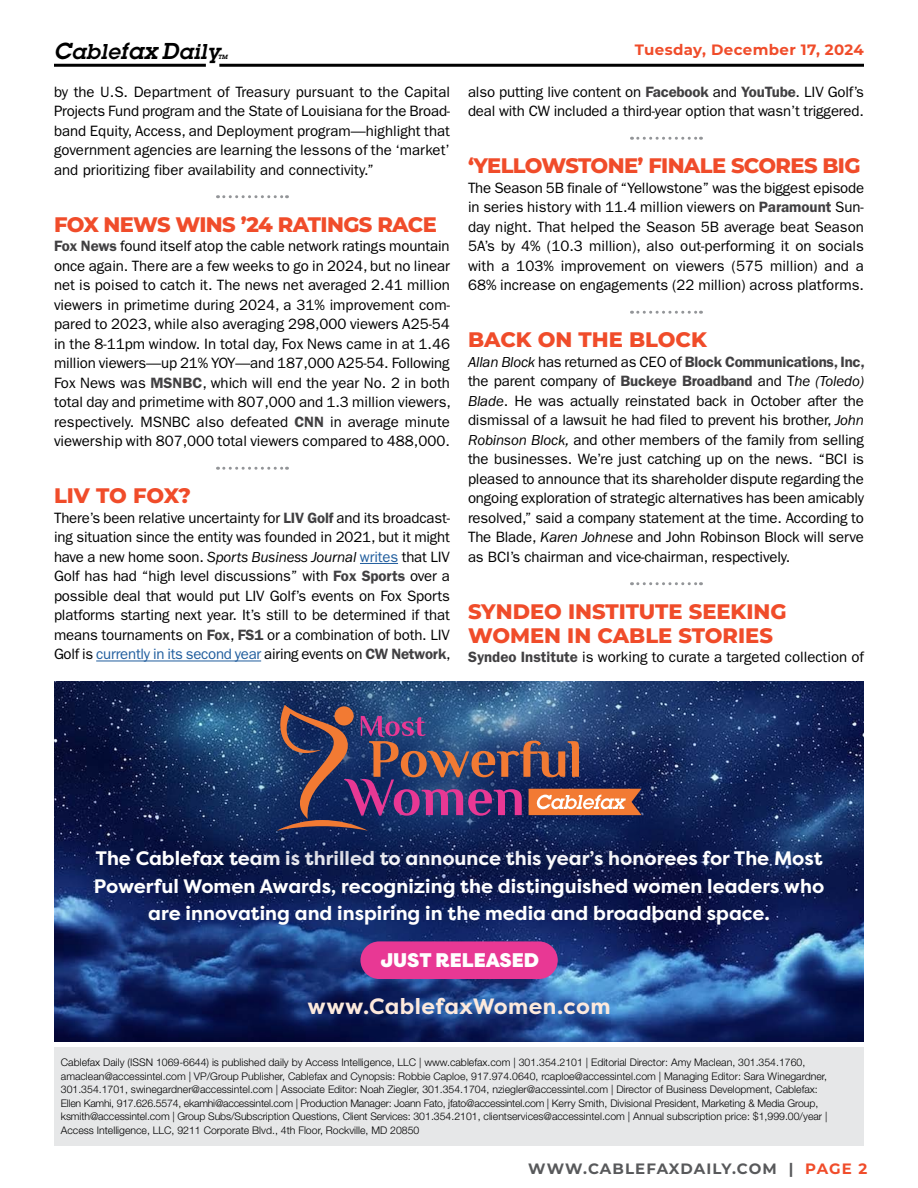
<style>
.page{position:relative;width:918px;height:1188px;background:#fff}
.page>*{position:absolute;margin:0;border:0;box-sizing:border-box;transform-origin:0 0}
.t1{font:700 22.2px "Filson Pro";letter-spacing:.02em;color:#fde9dc}
.t2{font:800 21px/24px "Montserrat";letter-spacing:-.01em;color:#f04c2a}
.t3{font:800 21px "Montserrat";letter-spacing:-.03em;color:#f04c2a}
.t4{font:italic 600 21px "Lubalin Graph Std";letter-spacing:.03em;color:#000}
.t5{font:900 19.65px "Filson Pro";color:#fff}
.t6{font:700 19.5px/27.6px "Filson Pro";color:#fff;text-align:center}
.t7{font:15px/19.5px "ITC Franklin Gothic Std";color:#000;text-align:justify}
.t8{font:700 15px "Montserrat";letter-spacing:.075em;color:#58595b}
.t9{font:700 15px "Montserrat";letter-spacing:.025em;color:#f04c2a}
.t10{font:300 10.5px/13.5px "Helvetica Neue LT Std";color:#000}
.t11{font:italic 600 6px "Lubalin Graph Std";color:#000}
.s1{font-size:22.5px}
.s2{font-weight:600;color:#414042}
.s3{font-style:italic}
.s4{color:#215e9e}
.s5{color:#f04c2a}
</style>
<div class="page">
<div style="left:54px;top:1047px;width:810px;height:98px;background:#e6e7e8"></div>
<hr style="left:219px;top:64px;width:645px;height:3px;background:#000">
<hr style="left:54px;top:64px;width:152px;height:3px;background:#000">
<svg style="left:218px;top:195px;width:69px;height:3px"></svg>
<svg style="left:218px;top:467px;width:69px;height:3px"></svg>
<hr style="left:360px;top:563px;width:38px;height:1px;background:#215e9e">
<hr style="left:96px;top:661px;width:165px;height:1px;background:#215e9e">
<svg style="left:632px;top:137px;width:69px;height:3px"></svg>
<svg style="left:632px;top:311px;width:69px;height:3px"></svg>
<svg style="left:632px;top:582px;width:69px;height:3px"></svg>
<img style="left:54px;top:681px;width:810px;height:360px">
<div style="left:360px;top:941px;width:198px;height:38px;background:#e83894;border-radius:19px"></div>
<div style="left:222px;top:681px;width:475px;height:205px;background:#000b48;opacity:.59"></div>
<svg style="left:271px;top:705px;width:371px;height:126px;background:#4e4769"></svg>
<h2 class="t4" style="left:54px;top:38px;width:167px"><span class="s1">C</span>able<span class="s1">fax D</span>aily</h2>
<p class="t11" style="left:218px;top:53px;width:11px">TM</p>
<p class="t9" style="left:635px;top:39px;width:231px">Tuesday, December 17, 2024</p>
<p class="t7" style="left:54px;top:82px;width:398px">by the U.S. Department of Treasury pursuant to the Capital Projects Fund program and the State of Louisiana for the Broad&shy;band Equity, Access, and Deployment program—highlight that government agencies are learning the lessons of the ‘market’ and prioritizing fiber availability and connectivity.”</p>
<h2 class="t3" style="left:54px;top:209px;width:384px">FOX NEWS WINS ’24 RATINGS RACE</h2>
<p class="t7" style="left:54px;top:237px;width:398px"><span class="s2">Fox News</span> found itself atop the cable network ratings mountain once again. There are a few weeks to go in 2024, but no linear net is poised to catch it. The news net averaged 2.41 million viewers in primetime during 2024, a 31% improvement com&shy;pared to 2023, while also averaging 298,000 viewers A25-54 in the 8-11pm window. In total day, Fox News came in at 1.46 million viewers—up 21% YOY—and 187,000 A25-54. Following Fox News was <span class="s2">MSNBC</span>, which will end the year No. 2 in both total day and primetime with 807,000 and 1.3 million viewers, respectively. MSNBC also defeated <span class="s2">CNN</span> in average minute viewership with 807,000 total viewers compared to 488,000.</p>
<h2 class="t2" style="left:54px;top:483px;width:139px">LIV TO FOX?</h2>
<p class="t7" style="left:54px;top:508px;width:398px">There’s been relative uncertainty for <span class="s2">LIV Golf</span> and its broadcast&shy;ing situation since the entity was founded in 2021, but it might have a new home soon. <span class="s3">Sports Business Journal</span> <span class="s4">writes</span> that LIV Golf has had “high level discussions” with <span class="s2">Fox Sports</span> over a possible deal that would put LIV Golf’s events on Fox Sports platforms starting next year. It’s still to be determined if that means tournaments on <span class="s2">Fox</span>, <span class="s2">FS1</span> or a combination of both. LIV Golf is <span class="s4">currently in its second year</span> airing events on <span class="s2">CW Network</span>,</p>
<p class="t7" style="left:468px;top:82px;width:398px">also putting live content on <span class="s2">Facebook</span> and <span class="s2">YouTube</span>. LIV Golf’s deal with CW included a third-year option that wasn’t triggered.</p>
<h2 class="t3" style="left:468px;top:151px;width:394px">‘YELLOWSTONE’ FINALE SCORES BIG</h2>
<p class="t7" style="left:468px;top:178px;width:398px">The Season 5B finale of “Yellowstone” was the biggest episode in series history with 11.4 million viewers on <span class="s2">Paramount</span> Sun&shy;day night. That helped the Season 5B average beat Season 5A’s by 4% (10.3 million), also out-performing it on socials with a 103% improvement on viewers (575 million) and a 68% increase on engagements (22 million) across platforms.</p>
<h2 class="t2" style="left:468px;top:327px;width:240px">BACK ON THE BLOCK</h2>
<p class="t7" style="left:468px;top:352px;width:399px"><span class="s3">Allan Block</span> has returned as CEO of <span class="s2">Block Communications, Inc, </span>the parent company of <span class="s2">Buckeye Broadband</span> and T<span class="s3">he (Toledo)<br>Blade</span>. He was actually reinstated back in October after the dismissal of a lawsuit he had filed to prevent his brother, <span class="s3">John Robinson Block,</span> and other members of the family from selling the businesses. We’re just catching up on the news. “BCI is pleased to announce that its shareholder dispute regarding the ongoing exploration of strategic alternatives has been amicably resolved,” said a company statement at the time. According to The Blade, <span class="s3">Karen Johnese</span> and John Robinson Block will serve as BCI’s chairman and vice-chairman, respectively.</p>
<h2 class="t2" style="left:468px;top:598px;width:320px">SYNDEO INSTITUTE SEEKING<br>WOMEN IN CABLE STORIES</h2>
<p class="t7" style="left:468px;top:648px;width:398px"><span class="s2">Syndeo Institute</span> is working to curate a targeted collection of</p>
<h3 class="t6" style="left:94px;top:845px;width:732px">The Cablefax team is thrilled to announce this year’s honorees for The Most<br>Powerful Women Awards, recognizing the distinguished women leaders who are innovating and inspiring in the media and broadband space.</h3>
<h3 class="t5" style="left:381px;top:948px;width:160px">JUST RELEASED</h3>
<h1 class="t1" style="left:308px;top:993px;width:304px">www.CablefaxWomen.com</h1>
<p class="t10" style="left:61px;top:1055px;width:768px">Cablefax Daily (ISSN 1069-6644) is published daily by Access Intelligence, LLC | www.cablefax.com | 301.354.2101 | Editorial Director: Amy Maclean, 301.354.1760, amaclean@accessintel.com | VP/Group Publisher, Cablefax and Cynopsis: Robbie Caploe, 917.974.0640, rcaploe@accessintel.com | Managing Editor: Sara Winegardner, 301.354.1701, swinegardner@accessintel.com | Associate Editor: Noah Ziegler, 301.354.1704, nziegler@accessintel.com | Director of Business Development, Cablefax:<br>Ellen Kamhi, 917.626.5574, ekamhi@accessintel.com | Production Manager: Joann Fato, jfato@accessintel.com | Kerry Smith, Divisional President, Marketing &amp; Media Group, ksmith@accessintel.com | Group Subs/Subscription Questions, Client Services: 301.354.2101, clientservices@accessintel.com | Annual subscription price: $1,999.00/year | Access Intelligence, LLC, 9211 Corporate Blvd., 4th Floor, Rockville, MD 20850</p>
<p class="t8" style="left:528px;top:1158px;width:341px">WWW.CABLEFAXDAILY.COM | <span class="s5">PAGE 2</span></p>
</div>
